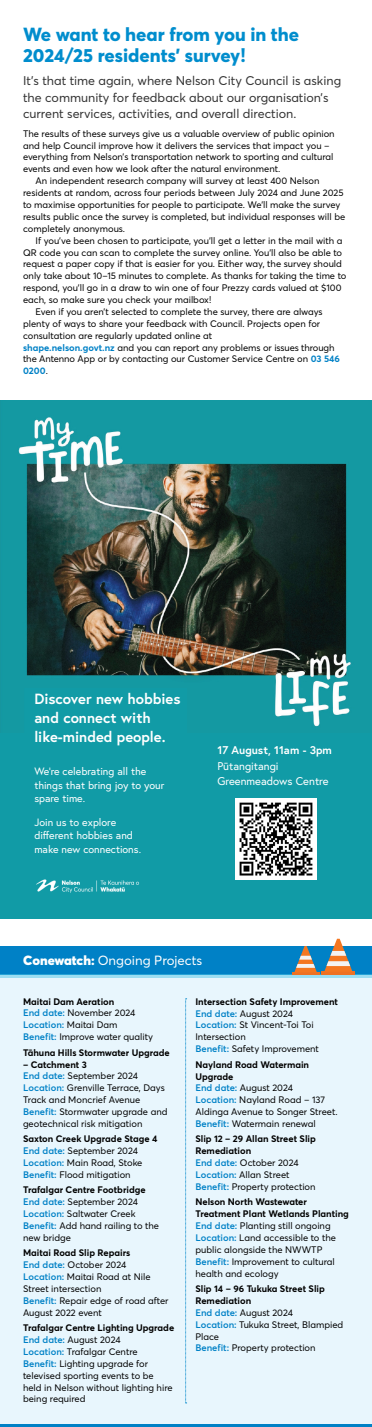
<style>
.page{position:relative;width:372px;height:1427px;background:#fff}
.page>*{position:absolute;margin:0;border:0;box-sizing:border-box;transform-origin:0 0}
.t1{font:800 18.75px/20.6px "Averta";color:#008dcd}
.t2{font:700 14.75px/18.8px "Europa";color:#fff}
.t3{font:13.19px "Averta";color:#fff}
.t4{font:12.5px/16.2px "Averta";color:#333}
.t5{font:11.25px/15.2px "Europa";color:#fff}
.t6{font:700 11.25px "Europa";color:#fff}
.t7{font:10.62px/13.5px "Europa";color:#fff}
.t8{font:9.38px/11.9px "Averta";color:#000}
.t9{font:700 9.38px "Averta";color:#000}
.t10{font:700 9.38px "Averta";color:#0081c6}
.s1{font-weight:700;color:#0081c6}
.s2{font-weight:400;color:#000}
.s3{font-weight:900}
.s4{font-weight:700}
.s5{font-weight:600;color:#0081c6}
</style>
<div class="page">
<div style="left:0;top:732px;width:372px;height:186px;background:#119ba6"></div>
<img style="left:235px;top:798px;width:82px;height:82px">
<img style="left:0;top:401px;width:372px;height:331px">
<div style="left:24px;top:688px;width:162px;height:74px;background:#119ba6"></div>
<img style="left:24px;top:867px;width:128px;height:39px">
<div style="left:0;top:955px;width:372px;height:472px;background:#e8f6fd"></div>
<div style="left:0;top:946px;width:372px;height:29px;background:#0081c6"></div>
<hr style="left:0;top:975px;width:372px;height:3px;background:#50c7e8">
<hr style="left:321px;top:972px;width:34px;height:3px;background:#ee7123">
<svg style="left:324px;top:939px;width:28px;height:33px"></svg>
<hr style="left:292px;top:972px;width:27px;height:3px;background:#ee7123">
<svg style="left:294px;top:946px;width:23px;height:26px"></svg>
<hr style="left:0;top:1424px;width:372px;height:3px;background:#0081c6">
<svg style="left:185px;top:998px;width:2px;height:405px"></svg>
<h1 class="t1" style="left:23px;top:23px;width:278px">We want to hear from you in the<br>2024/25 residents’ survey!</h1>
<h3 class="t4" style="left:23px;top:72px;width:320px">It’s that time again, where Nelson City Council is asking the community for feedback about our organisation’s current services, activities, and overall direction.</h3>
<p class="t8" style="left:23px;top:127px;width:313px">The results of these surveys give us a valuable overview of public opinion</p>
<p class="t8" style="left:23px;top:139px;width:308px">and help Council improve how it delivers the services that impact you –</p>
<p class="t8" style="left:23px;top:151px;width:312px">everything from Nelson’s transportation network to sporting and cultural</p>
<p class="t8" style="left:23px;top:163px;width:259px">events and even how we look after the natural environment.</p>
<p class="t8" style="left:36px;top:175px;width:285px">An independent research company will survey at least 400 Nelson</p>
<p class="t8" style="left:23px;top:186px;width:322px">residents at random, across four periods between July 2024 and June 2025</p>
<p class="t8" style="left:23px;top:198px;width:319px">to maximise opportunities for people to participate. We’ll make the survey</p>
<p class="t8" style="left:23px;top:210px;width:324px">results public once the survey is completed, but individual responses will be</p>
<p class="t8" style="left:23px;top:222px;width:104px">completely anonymous.</p>
<p class="t8" style="left:36px;top:234px;width:308px">If you've been chosen to participate, you’ll get a letter in the mail with a</p>
<p class="t8" style="left:23px;top:246px;width:321px">QR code you can scan to complete the survey online. You’ll also be able to</p>
<p class="t8" style="left:23px;top:258px;width:320px">request a paper copy if that is easier for you. Either way, the survey should</p>
<p class="t8" style="left:23px;top:270px;width:325px">only take about 10–15 minutes to complete. As thanks for taking the time to</p>
<p class="t8" style="left:23px;top:282px;width:320px">respond, you’ll go in a draw to win one of four Prezzy cards valued at $100</p>
<p class="t8" style="left:23px;top:293px;width:190px">each, so make sure you check your mailbox!</p>
<p class="t8" style="left:36px;top:305px;width:289px">Even if you aren’t selected to complete the survey, there are always</p>
<p class="t8" style="left:23px;top:317px;width:299px">plenty of ways to share your feedback with Council. Projects open for</p>
<p class="t8" style="left:23px;top:329px;width:191px">consultation are regularly updated online at</p>
<p class="t8" style="left:23px;top:341px;width:313px"><span class="s1">shape.nelson.govt.nz</span> and you can report any problems or issues through</p>
<p class="t8" style="left:23px;top:353px;width:318px">the Antenno App or by contacting our Customer Service Centre on <span class="s1">03 546</span></p>
<p class="t10" style="left:23px;top:364px;width:26px">0200<span class="s2">.</span></p>
<h2 class="t2" style="left:34px;top:689px;width:148px">Discover new hobbies and connect with like-minded people.</h2>
<p class="t7" style="left:34px;top:765px;width:131px">We’re celebrating all the things that bring joy to your spare time.</p>
<p class="t7" style="left:34px;top:815px;width:108px">Join us to explore different hobbies and make new connections.</p>
<p class="t6" style="left:217px;top:743px;width:116px">17 August, 11am - 3pm</p>
<p class="t5" style="left:217px;top:758px;width:113px">Pūtangitangi<br>Greenmeadows Centre</p>
<h3 class="t3" style="left:23px;top:952px;width:181px"><span class="s3">Conewatch:</span> Ongoing Projects</h3>
<p class="t8" style="left:23px;top:995px;width:132px"><span class="s4">Maitai Dam Aeration<br></span><span class="s5">End date:</span> November 2024<br><span class="s5">Location:</span> Maitai Dam<br><span class="s5">Benefit:</span> Improve water quality</p>
<p class="t9" style="left:23px;top:1046px;width:148px">Tāhuna Hills Stormwater Upgrade</p>
<p class="t8" style="left:23px;top:1058px;width:146px"><span class="s4">– Catchment 3<br></span><span class="s5">End date:</span> September 2024<br><span class="s5">Location:</span> Grenville Terrace, Days<br>Track and Moncrief Avenue<br><span class="s5">Benefit:</span> Stormwater upgrade and geotechnical risk mitigation</p>
<p class="t8" style="left:23px;top:1133px;width:136px"><span class="s4">Saxton Creek Upgrade Stage 4<br></span><span class="s5">End date:</span> September 2024<br><span class="s5">Location:</span> Main Road, Stoke<br><span class="s5">Benefit:</span> Flood mitigation</p>
<p class="t8" style="left:23px;top:1184px;width:138px"><span class="s4">Trafalgar Centre Footbridge<br></span><span class="s5">End date:</span> September 2024<br><span class="s5">Location:</span> Saltwater Creek<br><span class="s5">Benefit:</span> Add hand railing to the new bridge</p>
<p class="t8" style="left:23px;top:1247px;width:147px"><span class="s4">Maitai Road Slip Repairs<br></span><span class="s5">End date:</span> October 2024<br><span class="s5">Location:</span> Maitai Road at Nile<br>Street intersection<br><span class="s5">Benefit:</span> Repair edge of road after<br>August 2022 event</p>
<p class="t8" style="left:23px;top:1321px;width:153px"><span class="s4">Trafalgar Centre Lighting Upgrade<br></span><span class="s5">End date:</span> August 2024<br><span class="s5">Location:</span> Trafalgar Centre<br><span class="s5">Benefit:</span> Lighting upgrade for televised sporting events to be held in Nelson without lighting hire being required</p>
<p class="t8" style="left:195px;top:995px;width:144px"><span class="s4">Intersection Safety Improvement<br></span><span class="s5">End date:</span> August 2024<br><span class="s5">Location:</span> St Vincent-Toi Toi<br>Intersection<br><span class="s5">Benefit:</span> Safety Improvement</p>
<p class="t8" style="left:195px;top:1058px;width:144px"><span class="s4">Nayland Road Watermain<br>Upgrade<br></span><span class="s5">End date:</span> August 2024<br><span class="s5">Location:</span> Nayland Road – 137<br>Aldinga Avenue to Songer Street.<br><span class="s5">Benefit:</span> Watermain renewal</p>
<p class="t8" style="left:195px;top:1133px;width:122px"><span class="s4">Slip 12 – 29 Allan Street Slip<br>Remediation<br></span><span class="s5">End date:</span> October 2024<br><span class="s5">Location:</span> Allan Street<br><span class="s5">Benefit:</span> Property protection</p>
<p class="t8" style="left:195px;top:1196px;width:155px"><span class="s4">Nelson North Wastewater<br>Treatment Plant Wetlands Planting<br></span><span class="s5">End date:</span> Planting still ongoing<br><span class="s5">Location:</span> Land accessible to the public alongside the NWWTP<br><span class="s5">Benefit:</span> Improvement to cultural health and ecology</p>
<p class="t8" style="left:195px;top:1282px;width:149px"><span class="s4">Slip 14 – 96 Tukuka Street Slip<br>Remediation<br></span><span class="s5">End date:</span> August 2024<br><span class="s5">Location:</span> Tukuka Street, Blampied<br>Place<br><span class="s5">Benefit:</span> Property protection</p>
</div>
